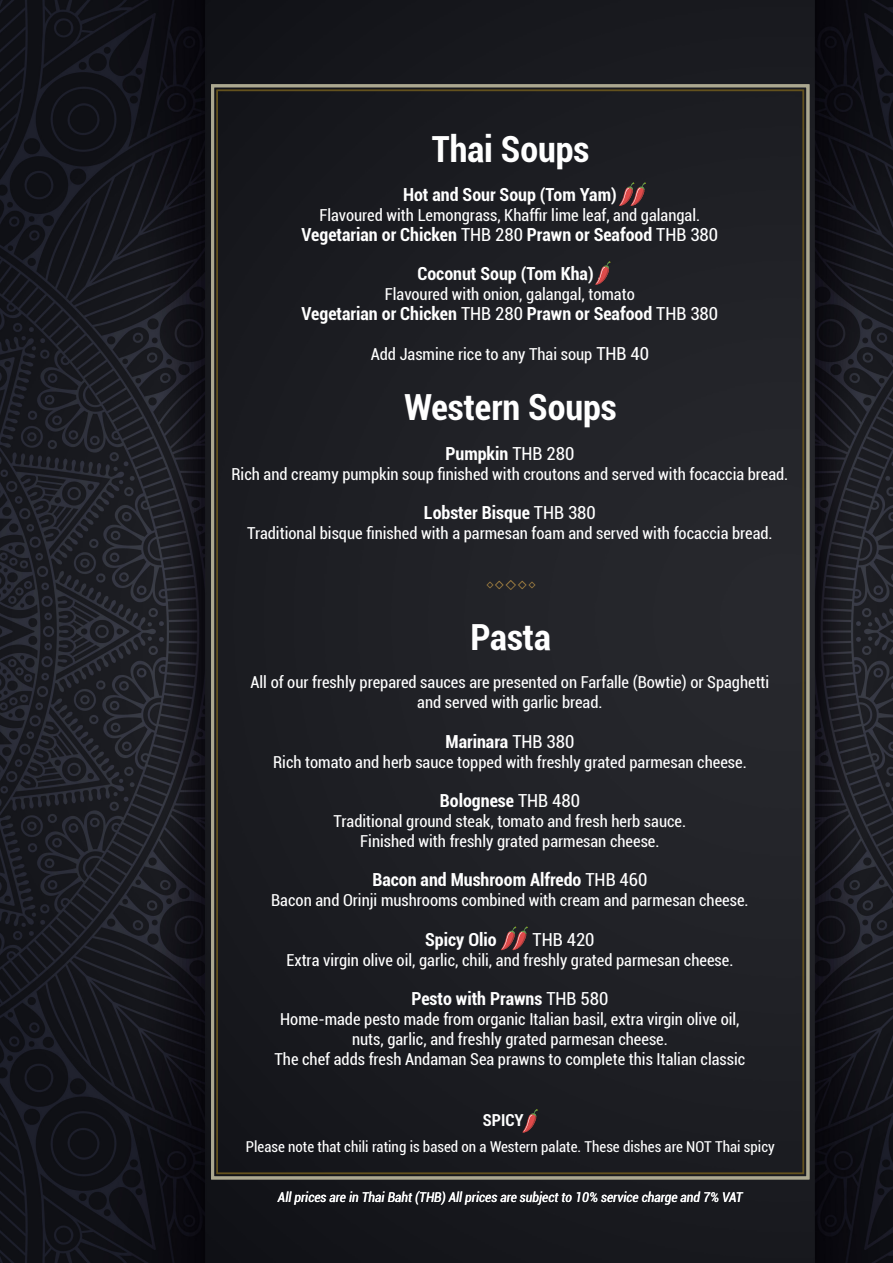
<style>
.page{position:relative;width:893px;height:1263px;background:#fff}
.page>*{position:absolute;margin:0;border:0;box-sizing:border-box;transform-origin:0 0}
.t1{font:700 condensed 36px "Roboto";color:#fff}
.t2{font:700 condensed 18px "Roboto";color:#fff}
.t3{font:condensed 18px "Roboto";color:#fff}
.t4{font:condensed 16.5px "Roboto";color:#fff}
.t5{font:700 condensed 16.5px "Roboto";color:#fff}
.t6{font:condensed 15px "Roboto";color:#fff}
.t7{font:italic condensed 13.5px "Roboto";color:#fff}
.s1{font-weight:400}
.s2{font-size:18px}
</style>
<div class="page">
<img style="left:0;top:0;width:893px;height:1263px">
<div style="left:211px;top:84px;width:598px;height:1095px;border:3px solid #aca890"></div>
<svg style="left:619px;top:182px;width:27px;height:24px"></svg>
<svg style="left:595px;top:261px;width:15px;height:24px"></svg>
<svg style="left:522px;top:1109px;width:16px;height:24px"></svg>
<svg style="left:501px;top:926px;width:27px;height:24px"></svg>
<svg style="left:487px;top:580px;width:48px;height:10px"></svg>
<p class="t1" style="left:432px;top:124px;width:159px">Thai Soups</p>
<p class="t2" style="left:403px;top:182px;width:215px">Hot and Sour Soup (Tom Yam)</p>
<p class="t4" style="left:320px;top:204px;width:382px">Flavoured with Lemongrass, Khaffir lime leaf, and galangal.</p>
<p class="t2" style="left:302px;top:222px;width:418px">Vegetarian or Chicken <span class="s1">THB 280</span> Prawn or Seafood <span class="s1">THB 380</span></p>
<p class="t2" style="left:417px;top:261px;width:186px">Coconut Soup (Tom Kha) .</p>
<p class="t4" style="left:385px;top:283px;width:251px">Flavoured with onion, galangal, tomato</p>
<p class="t2" style="left:302px;top:301px;width:418px">Vegetarian or Chicken <span class="s1">THB 280</span> Prawn or Seafood <span class="s1">THB 380</span></p>
<p class="t4" style="left:371px;top:342px;width:280px">Add Jasmine rice to any Thai soup <span class="s2">THB 40</span></p>
<p class="t1" style="left:404px;top:382px;width:214px">Western Soups</p>
<p class="t2" style="left:445px;top:441px;width:130px">Pumpkin <span class="s1">THB 280</span></p>
<p class="t4" style="left:231px;top:462px;width:558px">Rich and creamy pumpkin soup finished with croutons and served with focaccia bread.</p>
<p class="t2" style="left:424px;top:500px;width:173px">Lobster Bisque <span class="s1">THB 380</span></p>
<p class="t4" style="left:247px;top:522px;width:527px">Traditional bisque finished with a parmesan foam and served with focaccia bread.</p>
<p class="t1" style="left:470px;top:612px;width:82px">Pasta</p>
<p class="t4" style="left:250px;top:671px;width:520px">All of our freshly prepared sauces are presented on Farfalle (Bowtie) or Spaghetti</p>
<p class="t4" style="left:417px;top:691px;width:187px">and served with garlic bread.</p>
<p class="t2" style="left:445px;top:729px;width:130px">Marinara <span class="s1">THB 380</span></p>
<p class="t4" style="left:273px;top:750px;width:475px">Rich tomato and herb sauce topped with freshly grated parmesan cheese.</p>
<p class="t2" style="left:440px;top:788px;width:142px">Bolognese <span class="s1">THB 480</span></p>
<p class="t4" style="left:334px;top:810px;width:354px">Traditional ground steak, tomato and fresh herb sauce.</p>
<p class="t4" style="left:360px;top:829px;width:301px">Finished with freshly grated parmesan cheese.</p>
<p class="t2" style="left:372px;top:867px;width:277px">Bacon and Mushroom Alfredo <span class="s1">THB 460</span></p>
<p class="t4" style="left:271px;top:889px;width:479px">Bacon and Orinji mushrooms combined with cream and parmesan cheese.</p>
<p class="t2" style="left:425px;top:927px;width:73px">Spicy Olio</p>
<p class="t3" style="left:533px;top:927px;width:63px">THB 420</p>
<p class="t4" style="left:286px;top:948px;width:448px">Extra virgin olive oil, garlic, chili, and freshly grated parmesan cheese.</p>
<p class="t2" style="left:411px;top:986px;width:198px">Pesto with Prawns <span class="s1">THB 580</span></p>
<p class="t4" style="left:280px;top:1008px;width:461px">Home-made pesto made from organic Italian basil, extra virgin olive oil,</p>
<p class="t4" style="left:352px;top:1027px;width:317px">nuts, garlic, and freshly grated parmesan cheese.</p>
<p class="t4" style="left:274px;top:1047px;width:472px">The chef adds fresh Andaman Sea prawns to complete this Italian classic</p>
<p class="t5" style="left:483px;top:1108px;width:42px">SPICY</p>
<p class="t6" style="left:246px;top:1136px;width:530px">Please note that chili rating is based on a Western palate. These dishes are NOT Thai spicy</p>
<p class="t7" style="left:278px;top:1188px;width:466px">All prices are in Thai Baht (THB) All prices are subject to 10% service charge and 7% VAT</p>
</div>
